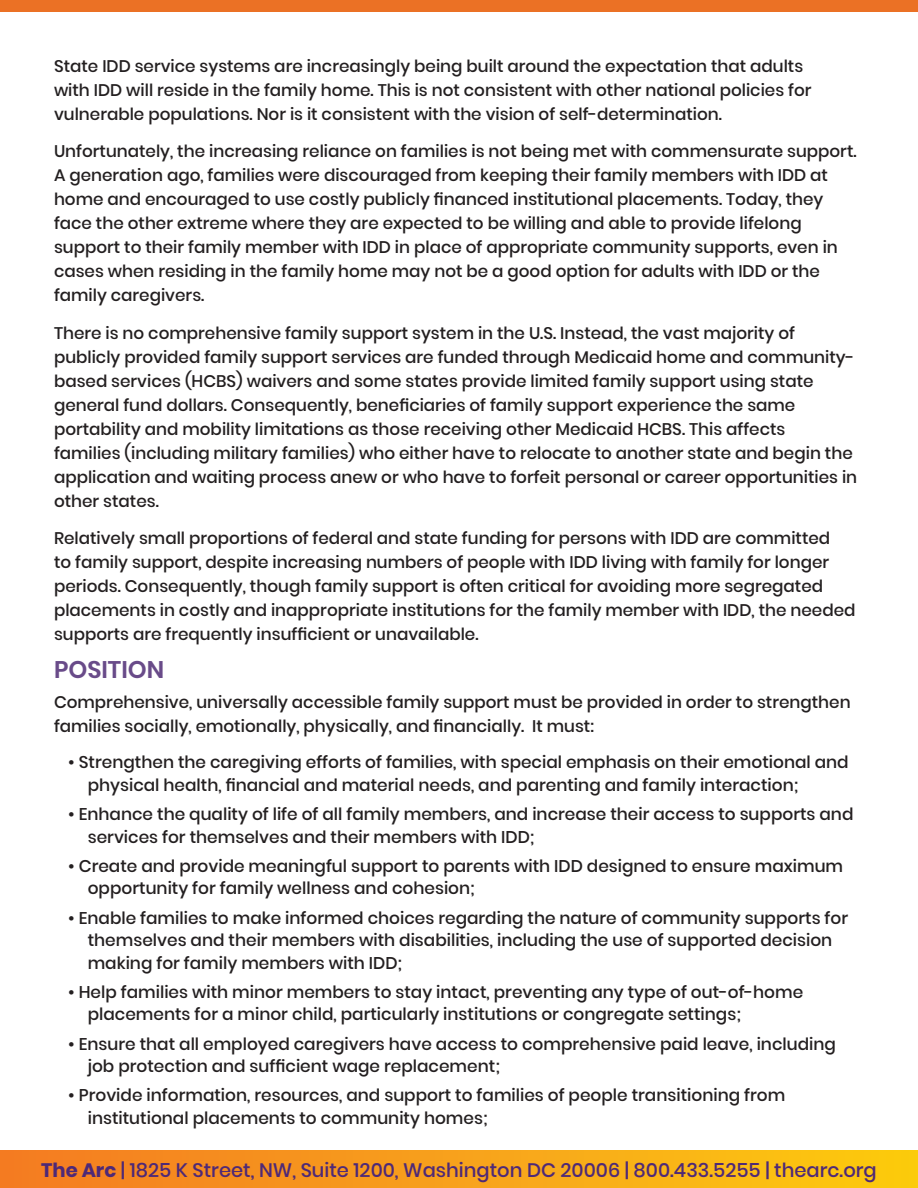
<style>
.page{position:relative;width:918px;height:1188px;background:#fff}
.page>*{position:absolute;margin:0;border:0;box-sizing:border-box;transform-origin:0 0}
.subtitle{font:600 24px "Poppins";color:#694b89}
.t1{font:500 19.5px "Poppins";color:#4e2977}
.bullets{font:500 16.95px/22.5px "Poppins";color:#231f20}
.body{font:500 16.8px/24px "Poppins";color:#231f20}
.s1{font-weight:700}
</style>
<div class="page">
<div style="left:0;top:0;width:918px;height:12px;background:#eb7125"></div>
<div style="left:0;top:1151px;width:918px;height:37px;background:linear-gradient(to right,#f47924,#fccb0f)"></div>
<p class="body" style="left:54px;top:54px;width:759px">State IDD service systems are increasingly being built around the expectation that adults with IDD will reside in the family home. This is not consistent with other national policies for vulnerable populations. Nor is it consistent with the vision of self-determination.</p>
<p class="body" style="left:54px;top:139px;width:804px">Unfortunately, the increasing reliance on families is not being met with commensurate support.<br>A generation ago, families were discouraged from keeping their family members with IDD at home and encouraged to use costly publicly financed institutional placements. Today, they face the other extreme where they are expected to be willing and able to provide lifelong support to their family member with IDD in place of appropriate community supports, even in cases when residing in the family home may not be a good option for adults with IDD or the family caregivers.</p>
<p class="body" style="left:54px;top:321px;width:805px">There is no comprehensive family support system in the U.S. Instead, the vast majority of publicly provided family support services are funded through Medicaid home and community&shy;based services (HCBS) waivers and some states provide limited family support using state general fund dollars. Consequently, beneficiaries of family support experience the same portability and mobility limitations as those receiving other Medicaid HCBS. This affects<br>families (including military families) who either have to relocate to another state and begin the application and waiting process anew or who have to forfeit personal or career opportunities in other states.</p>
<p class="body" style="left:54px;top:526px;width:803px">Relatively small proportions of federal and state funding for persons with IDD are committed<br>to family support, despite increasing numbers of people with IDD living with family for longer periods. Consequently, though family support is often critical for avoiding more segregated placements in costly and inappropriate institutions for the family member with IDD, the needed supports are frequently insufficient or unavailable.</p>
<p class="subtitle" style="left:54px;top:655px;width:112px">POSITION</p>
<p class="body" style="left:54px;top:691px;width:798px">Comprehensive, universally accessible family support must be provided in order to strengthen families socially, emotionally, physically, and financially. It must:</p>
<p class="bullets" style="left:88px;top:751px;width:762px;text-indent:-20px">• Strengthen the caregiving efforts of families, with special emphasis on their emotional and physical health, financial and material needs, and parenting and family interaction;</p>
<p class="bullets" style="left:88px;top:803px;width:767px;text-indent:-20px">• Enhance the quality of life of all family members, and increase their access to supports and services for themselves and their members with IDD;</p>
<p class="bullets" style="left:88px;top:855px;width:757px;text-indent:-20px">• Create and provide meaningful support to parents with IDD designed to ensure maximum opportunity for family wellness and cohesion;</p>
<p class="bullets" style="left:88px;top:907px;width:762px;text-indent:-20px">• Enable families to make informed choices regarding the nature of community supports for themselves and their members with disabilities, including the use of supported decision making for family members with IDD;</p>
<p class="bullets" style="left:88px;top:981px;width:717px;text-indent:-20px">• Help families with minor members to stay intact, preventing any type of out-of-home placements for a minor child, particularly institutions or congregate settings;</p>
<p class="bullets" style="left:88px;top:1033px;width:750px;text-indent:-20px">• Ensure that all employed caregivers have access to comprehensive paid leave, including job protection and sufficient wage replacement;</p>
<p class="bullets" style="left:88px;top:1084px;width:699px;text-indent:-20px">• Provide information, resources, and support to families of people transitioning from institutional placements to community homes;</p>
<p class="t1" style="left:41px;top:1159px;width:837px"><span class="s1">The Arc</span> | 1825 K Street, NW, Suite 1200, Washington DC 20006 | 800.433.5255 | thearc.org</p>
</div>
